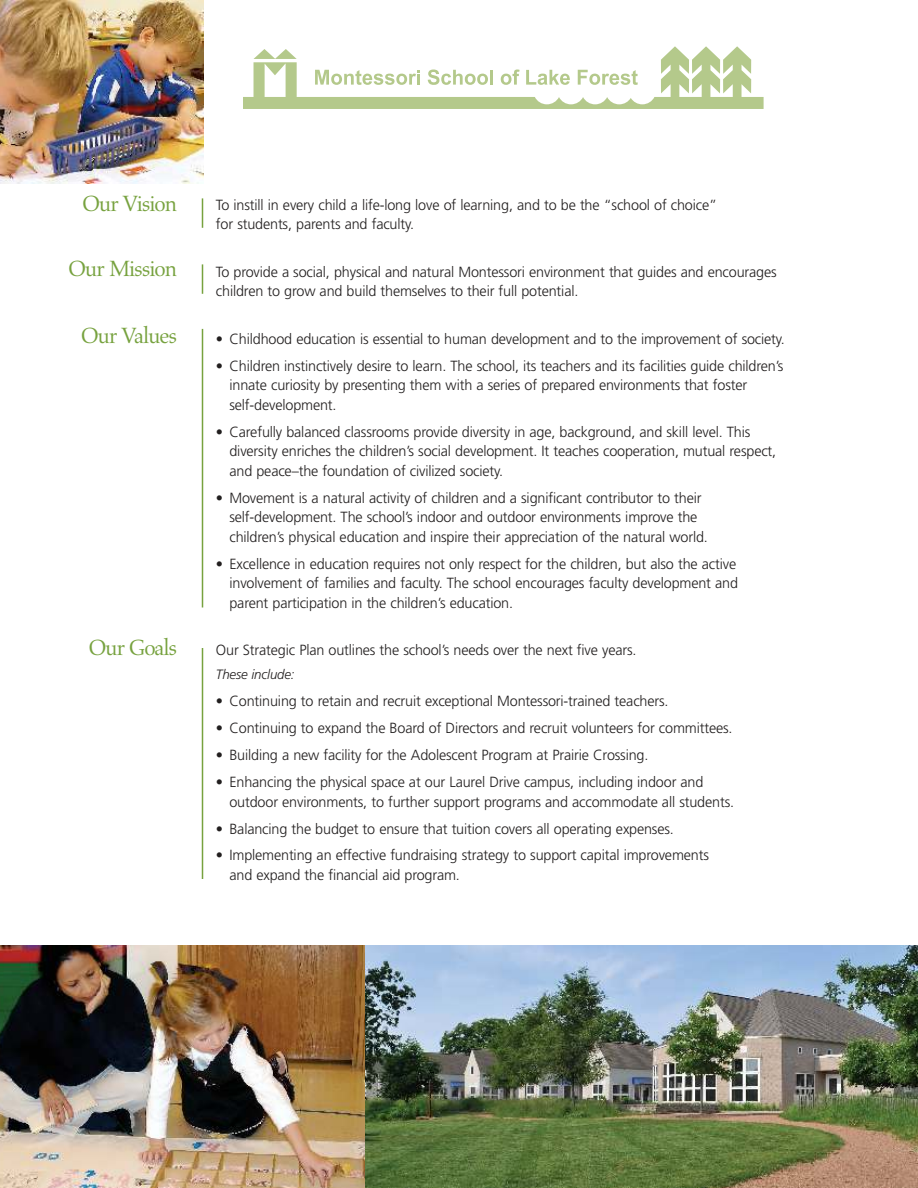
<style>
.page{position:relative;width:918px;height:1188px;background:#fff}
.page>*{position:absolute;margin:0;border:0;box-sizing:border-box;transform-origin:0 0}
.t1{font:22.5px "Aldus";letter-spacing:-.05em;color:#77a23f}
.t2{font:300 14.7px/19.5px "Frutiger";letter-spacing:-.01em;color:#221f1f}
.t3{font:italic 300 13.5px "Frutiger";letter-spacing:-.01em;color:#221f1f}
</style>
<div class="page">
<img style="left:0;top:1px;width:203px;height:183px">
<hr style="left:202px;top:198px;width:1px;height:30px;background:#77a23f">
<hr style="left:202px;top:264px;width:1px;height:30px;background:#77a23f">
<hr style="left:202px;top:329px;width:1px;height:278px;background:#77a23f">
<hr style="left:202px;top:648px;width:1px;height:231px;background:#77a23f">
<img style="left:365px;top:945px;width:553px;height:243px">
<img style="left:0;top:945px;width:365px;height:243px">
<svg style="left:243px;top:46px;width:521px;height:63px"></svg>
<h1 class="t1" style="left:83px;top:194px;width:96px">Our Vision</h1>
<h1 class="t1" style="left:69px;top:258px;width:110px">Our Mission</h1>
<h1 class="t1" style="left:81px;top:326px;width:98px">Our Values</h1>
<h1 class="t1" style="left:89px;top:638px;width:90px">Our Goals</h1>
<p class="t2" style="left:216px;top:196px;width:503px">To instill in every child a life-long love of learning, and to be the “school of choice” for students, parents and faculty.</p>
<p class="t2" style="left:216px;top:263px;width:562px">To provide a social, physical and natural Montessori environment that guides and encourages children to grow and build themselves to their full potential.</p>
<p class="t2" style="left:216px;top:330px;width:570px">• Childhood education is essential to human development and to the improvement of society.</p>
<p class="t2" style="left:229px;top:357px;width:556px;text-indent:-14px">• Children instinctively desire to learn. The school, its teachers and its facilities guide children’s innate curiosity by presenting them with a series of prepared environments that foster self-development.</p>
<p class="t2" style="left:229px;top:423px;width:548px;text-indent:-14px">• Carefully balanced classrooms provide diversity in age, background, and skill level. This diversity enriches the children’s social development. It teaches cooperation, mutual respect, and peace–the foundation of civilized society.</p>
<p class="t2" style="left:229px;top:489px;width:480px;text-indent:-13px">• Movement is a natural activity of children and a significant contributor to their self-development. The school’s indoor and outdoor environments improve the children’s physical education and inspire their appreciation of the natural world.</p>
<p class="t2" style="left:229px;top:555px;width:510px;text-indent:-14px">• Excellence in education requires not only respect for the children, but also the active involvement of families and faculty. The school encourages faculty development and parent participation in the children’s education.</p>
<p class="t2" style="left:216px;top:641px;width:422px">Our Strategic Plan outlines the school’s needs over the next five years.</p>
<p class="t3" style="left:216px;top:669px;width:80px">These include:</p>
<p class="t2" style="left:216px;top:692px;width:454px">• Continuing to retain and recruit exceptional Montessori-trained teachers.</p>
<p class="t2" style="left:216px;top:719px;width:518px">• Continuing to expand the Board of Directors and recruit volunteers for committees.</p>
<p class="t2" style="left:216px;top:746px;width:434px">• Building a new facility for the Adolescent Program at Prairie Crossing.</p>
<p class="t2" style="left:229px;top:773px;width:506px;text-indent:-14px">• Enhancing the physical space at our Laurel Drive campus, including indoor and outdoor environments, to further support programs and accommodate all students.</p>
<p class="t2" style="left:216px;top:820px;width:459px">• Balancing the budget to ensure that tuition covers all operating expenses.</p>
<p class="t2" style="left:229px;top:847px;width:481px;text-indent:-14px">• Implementing an effective fundraising strategy to support capital improvements and expand the financial aid program.</p>
</div>
